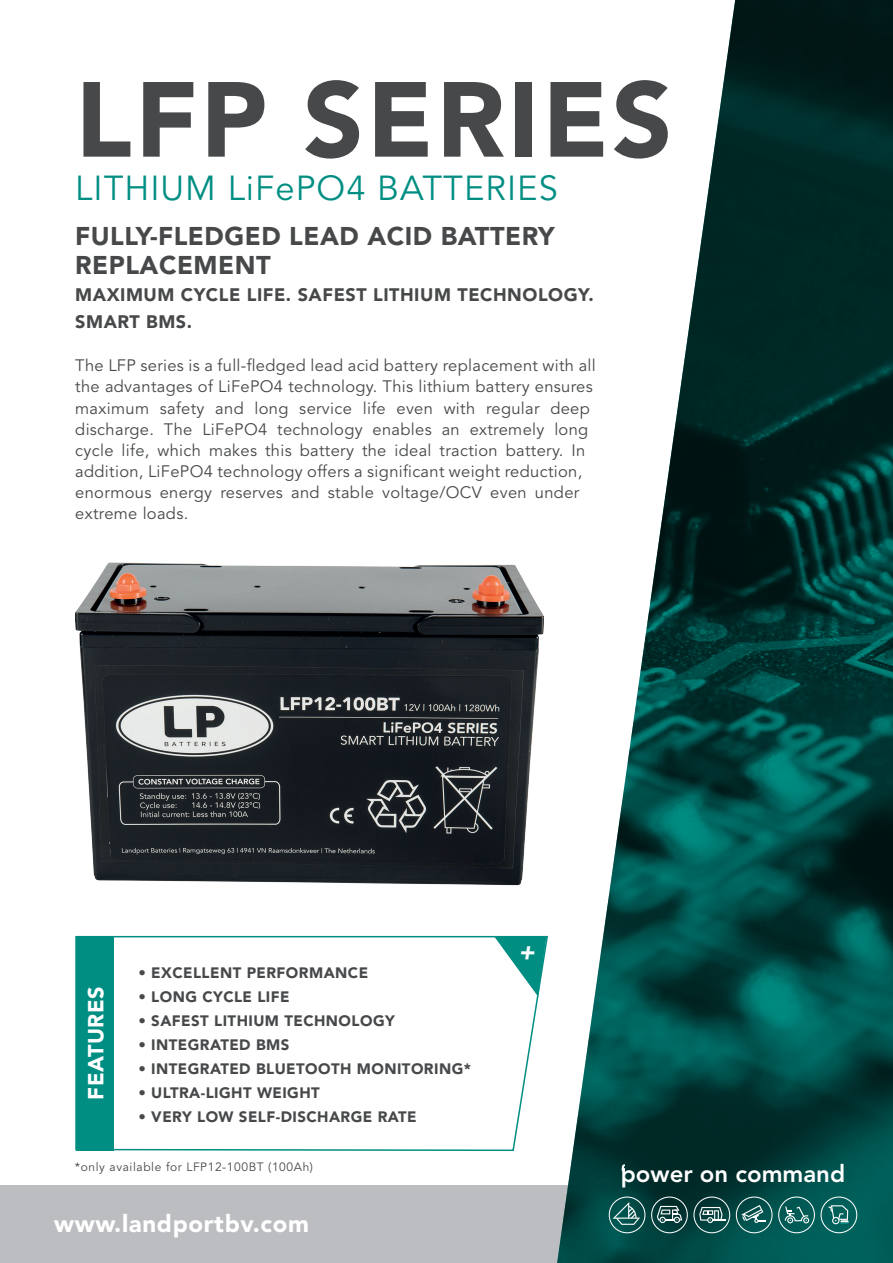
<style>
.page{position:relative;width:893px;height:1263px;background:#fff}
.page>*{position:absolute;margin:0;border:0;box-sizing:border-box;transform-origin:0 0}
.t1{font:900 105.45px "Avenir";letter-spacing:.03em;color:#46484a}
.t2{font:34.5px "Avenir";letter-spacing:.03em;color:#008e83}
.t3{font:900 25.5px/28.5px "Avenir";letter-spacing:.02em;color:#46484a}
.t4{font:900 24px "Avenir";letter-spacing:.03em;color:#fff}
.t5{font:800 24px "Avenir";color:#fff}
.t6{font:900 21.6px "Avenir";letter-spacing:.03em;color:#fff}
.t7{font:900 18px/27px "Avenir";letter-spacing:.03em;color:#46484a}
.t8{font:16.5px/21px "Avenir";letter-spacing:.02em;color:#46484a}
.t9{font:900 15px "Avenir";letter-spacing:.03em;color:#46484a}
.t10{font:12px "Avenir";letter-spacing:.05em;color:#46484a}
</style>
<div class="page">
<div style="left:0;top:1185px;width:893px;height:78px;background:#bcbdc0"></div>
<svg style="left:557px;top:0;width:336px;height:1263px"></svg>
<svg style="left:75px;top:935px;width:473px;height:217px"></svg>
<div style="left:76px;top:937px;width:38px;height:214px;background:#008e83"></div>
<img style="left:75px;top:562px;width:472px;height:398px">
<svg style="left:651px;top:1196px;width:79px;height:37px;background:#2f5d5b"></svg>
<svg style="left:609px;top:1196px;width:36px;height:37px"></svg>
<svg style="left:736px;top:1196px;width:121px;height:37px;background:#26716d"></svg>
<svg style="left:494px;top:936px;width:52px;height:60px"></svg>
<h1 class="t1" style="left:75px;top:56px;width:599px">LFP SERIES</h1>
<h2 class="t2" style="left:75px;top:168px;width:484px">LITHIUM LiFePO4 BATTERIES</h2>
<h3 class="t3" style="left:75px;top:222px;width:481px">FULLY-FLEDGED LEAD ACID BATTERY<br>REPLACEMENT</h3>
<p class="t7" style="left:75px;top:281px;width:520px">MAXIMUM CYCLE LIFE. SAFEST LITHIUM TECHNOLOGY.<br>SMART BMS.</p>
<p class="t8" style="left:75px;top:356px;width:522px">The LFP series is a full-fledged lead acid battery replacement with all the advantages of LiFePO4 technology. This lithium battery ensures maximum safety and long service life even with regular deep discharge. The LiFePO4 technology enables an extremely long cycle life, which makes this battery the ideal traction battery. In addition, LiFePO4 technology offers a significant weight reduction, enormous energy reserves and stable voltage/OCV even under extreme loads.</p>
<h3 class="t6" style="left:83px;top:1100px;width:115px;rotate:-90deg">FEATURES</h3>
<p class="t9" style="left:138px;top:963px;width:231px">• EXCELLENT PERFORMANCE</p>
<p class="t9" style="left:138px;top:987px;width:153px">• LONG CYCLE LIFE</p>
<p class="t9" style="left:138px;top:1011px;width:258px">• SAFEST LITHIUM TECHNOLOGY</p>
<p class="t9" style="left:138px;top:1035px;width:152px">• INTEGRATED BMS</p>
<p class="t9" style="left:138px;top:1059px;width:334px">• INTEGRATED BLUETOOTH MONITORING*</p>
<p class="t9" style="left:138px;top:1083px;width:183px">• ULTRA-LIGHT WEIGHT</p>
<p class="t9" style="left:138px;top:1107px;width:280px">• VERY LOW SELF-DISCHARGE RATE</p>
<p class="t10" style="left:75px;top:1160px;width:240px">*only available for LFP12-100BT (100Ah)</p>
<h3 class="t4" style="left:54px;top:1209px;width:256px">www.landportbv.com</h3>
<h3 class="t5" style="left:621px;top:1159px;width:226px">power on command</h3>
</div>
